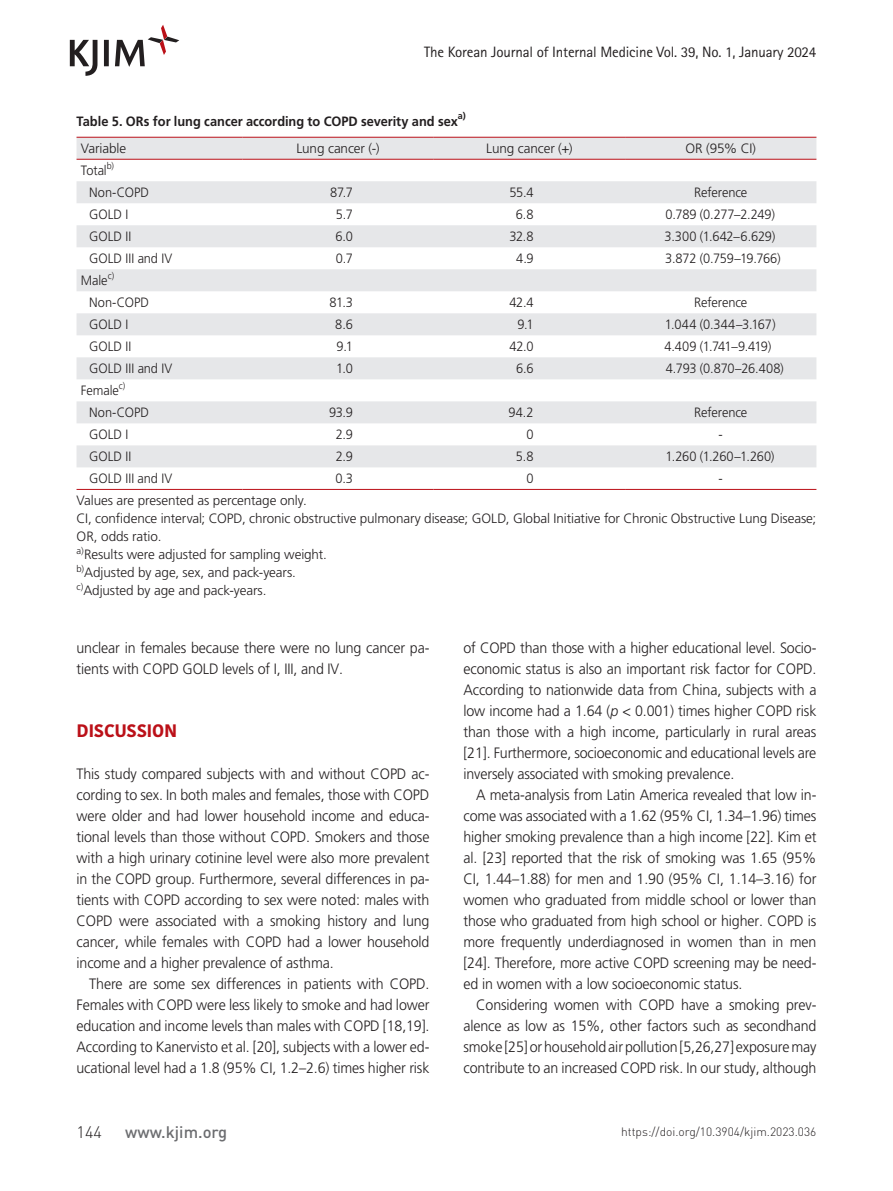
<style>
.page{position:relative;width:893px;height:1191px;background:#fff}
.page>*{position:absolute;margin:0;border:0;box-sizing:border-box;transform-origin:0 0}
.t1{font:700 18px "Kohinoor Bangla";letter-spacing:-.02em;color:#bb1018}
.t2{font:500 16.5px "DIN Pro";color:#6c6d70}
.t3{font:300 16.5px "DIN Pro";color:#231f20}
.t4{font:300 15px/21px "Frutiger LT Std";letter-spacing:-.01em;color:#231f20;text-align:justify;scale:.95 1}
.t5{font:15px "Rotis Sans Serif Std";letter-spacing:-.01em;color:#231f20}
.t6{font:300 13.5px/18px "Frutiger LT Std";letter-spacing:-.01em;color:#231f20}
.t7{font:300 13.5px/22px "Frutiger LT Std";letter-spacing:-.01em;color:#231f20;scale:.95 1}
.t8{font:300 13.5px "Frutiger LT Std";letter-spacing:.01em;color:#231f20;scale:.95 1}
.t9{font:700 13.5px "Frutiger LT Std";color:#231f20;scale:.95 1}
.t10{font:300 13.5px "Frutiger LT Std";letter-spacing:-.03em;color:#231f20;scale:.95 1}
.t11{font:300 13.5px "Frutiger LT Std";letter-spacing:-.065em;color:#231f20;scale:.95 1}
.t12{font:300 12px "DIN Pro";color:#231f20}
.t13{font:700 9.45px "Frutiger LT Std";color:#231f20;scale:.95 1}
.s1{font-style:italic}
</style>
<div class="page">
<svg style="left:70px;top:25px;width:109px;height:51px"></svg>
<svg style="left:77px;top:138px;width:739px;height:329px;fill:#e6e7e9"></svg>
<hr style="left:77px;top:137px;width:165px;height:1px;background:#bb1018">
<hr style="left:242px;top:137px;width:192px;height:1px;background:#bb1018">
<hr style="left:434px;top:137px;width:191px;height:1px;background:#bb1018">
<hr style="left:625px;top:137px;width:191px;height:1px;background:#bb1018">
<hr style="left:77px;top:159px;width:165px;height:1px;background:#bb1018">
<hr style="left:242px;top:159px;width:192px;height:1px;background:#bb1018">
<hr style="left:434px;top:159px;width:191px;height:1px;background:#bb1018">
<hr style="left:625px;top:159px;width:191px;height:1px;background:#bb1018">
<hr style="left:77px;top:489px;width:165px;height:1px;background:#bb1018">
<hr style="left:242px;top:489px;width:192px;height:1px;background:#bb1018">
<hr style="left:434px;top:489px;width:191px;height:1px;background:#bb1018">
<hr style="left:625px;top:489px;width:191px;height:1px;background:#bb1018">
<p class="t5" style="left:424px;top:43px;width:394px">The Korean Journal of Internal Medicine Vol. 39, No. 1, January 2024</p>
<p class="t13" style="left:458px;top:110px;width:10px">a)</p>
<p class="t9" style="left:77px;top:113px;width:403px">Table 5. ORs for lung cancer according to COPD severity and sex</p>
<p class="t6" style="left:81px;top:139px;width:47px">Variable</p>
<p class="t6" style="left:296px;top:139px;width:85px">Lung cancer (-)</p>
<p class="t6" style="left:486px;top:139px;width:88px">Lung cancer (+)</p>
<p class="t6" style="left:685px;top:139px;width:72px">OR (95% CI)</p>
<p class="t7" style="left:89px;top:159px;width:64px;text-indent:-9px">Total<sup>b)<br></sup>Non-COPD</p>
<p class="t7" style="left:330px;top:181px;width:26px">87.7</p>
<p class="t7" style="left:509px;top:181px;width:27px">55.4</p>
<p class="t7" style="left:694px;top:181px;width:57px">Reference</p>
<p class="t7" style="left:89px;top:203px;width:43px">GOLD I</p>
<p class="t7" style="left:336px;top:203px;width:20px">5.7</p>
<p class="t7" style="left:516px;top:203px;width:20px">6.8</p>
<p class="t7" style="left:665px;top:203px;width:117px">0.789 (0.277–2.249)</p>
<p class="t7" style="left:89px;top:225px;width:46px">GOLD II</p>
<p class="t7" style="left:335px;top:225px;width:20px">6.0</p>
<p class="t7" style="left:509px;top:225px;width:27px">32.8</p>
<p class="t7" style="left:664px;top:225px;width:118px">3.300 (1.642–6.629)</p>
<p class="t8" style="left:89px;top:250px;width:89px">GOLD III and IV</p>
<p class="t7" style="left:336px;top:247px;width:19px">0.7</p>
<p class="t7" style="left:516px;top:247px;width:20px">4.9</p>
<p class="t10" style="left:665px;top:250px;width:123px">3.872 (0.759–19.766)</p>
<p class="t7" style="left:89px;top:269px;width:64px;text-indent:-8px">Male<sup>c)<br></sup>Non-COPD</p>
<p class="t7" style="left:329px;top:291px;width:26px">81.3</p>
<p class="t7" style="left:509px;top:291px;width:27px">42.4</p>
<p class="t7" style="left:694px;top:291px;width:57px">Reference</p>
<p class="t7" style="left:89px;top:313px;width:43px">GOLD I</p>
<p class="t7" style="left:335px;top:313px;width:20px">8.6</p>
<p class="t7" style="left:517px;top:313px;width:19px">9.1</p>
<p class="t8" style="left:665px;top:316px;width:118px">1.044 (0.344–3.167)</p>
<p class="t7" style="left:89px;top:335px;width:46px">GOLD II</p>
<p class="t7" style="left:337px;top:335px;width:19px">9.1</p>
<p class="t7" style="left:510px;top:335px;width:27px">42.0</p>
<p class="t11" style="left:664px;top:338px;width:114px">4.409 (1.741–9.419)</p>
<p class="t8" style="left:89px;top:360px;width:89px">GOLD III and IV</p>
<p class="t7" style="left:336px;top:357px;width:19px">1.0</p>
<p class="t7" style="left:516px;top:357px;width:20px">6.6</p>
<p class="t7" style="left:666px;top:357px;width:126px">4.793 (0.870–26.408)</p>
<p class="t7" style="left:89px;top:379px;width:64px;text-indent:-8px">Female<sup>c)<br></sup>Non-COPD</p>
<p class="t7" style="left:329px;top:401px;width:27px">93.9</p>
<p class="t7" style="left:508px;top:401px;width:28px">94.2</p>
<p class="t7" style="left:694px;top:401px;width:57px">Reference</p>
<p class="t7" style="left:89px;top:423px;width:43px">GOLD I</p>
<p class="t7" style="left:336px;top:423px;width:19px">2.9</p>
<p class="t7" style="left:526px;top:423px;width:9px">0</p>
<p class="t7" style="left:719px;top:423px;width:6px">-</p>
<p class="t7" style="left:89px;top:445px;width:46px">GOLD II</p>
<p class="t7" style="left:336px;top:445px;width:19px">2.9</p>
<p class="t7" style="left:516px;top:445px;width:20px">5.8</p>
<p class="t7" style="left:665px;top:445px;width:116px">1.260 (1.260–1.260)</p>
<p class="t8" style="left:89px;top:470px;width:89px">GOLD III and IV</p>
<p class="t7" style="left:335px;top:467px;width:20px">0.3</p>
<p class="t7" style="left:526px;top:467px;width:9px">0</p>
<p class="t7" style="left:719px;top:467px;width:6px">-</p>
<p class="t6" style="left:77px;top:492px;width:741px">Values are presented as percentage only.<br>CI, confidence interval; COPD, chronic obstructive pulmonary disease; GOLD, Global Initiative for Chronic Obstructive Lung Disease; OR, odds ratio.<br><sup>a)</sup>Results were adjusted for sampling weight.<br><sup>b)</sup>Adjusted by age, sex, and pack-years.<br><sup>c)</sup>Adjusted by age and pack-years.</p>
<p class="t4" style="left:77px;top:637px;width:373px">unclear in females because there were no lung cancer pa&shy;tients with COPD GOLD levels of I, III, and IV.</p>
<p class="t1" style="left:77px;top:714px;width:102px">DISCUSSION</p>
<p class="t4" style="left:77px;top:763px;width:373px">This study compared subjects with and without COPD ac&shy;cording to sex. In both males and females, those with COPD were older and had lower household income and educa&shy;tional levels than those without COPD. Smokers and those with a high urinary cotinine level were also more prevalent in the COPD group. Furthermore, several differences in pa&shy;tients with COPD according to sex were noted: males with COPD were associated with a smoking history and lung cancer, while females with COPD had a lower household income and a higher prevalence of asthma.</p>
<p class="t4" style="left:77px;top:973px;width:373px;text-indent:13px">There are some sex differences in patients with COPD.<br>Females with COPD were less likely to smoke and had lower education and income levels than males with COPD [18,19].<br>According to Kanervisto et al. [20], subjects with a lower ed&shy;ucational level had a 1.8 (95% CI, 1.2–2.6) times higher risk</p>
<p class="t3" style="left:77px;top:1120px;width:27px">144</p>
<p class="t2" style="left:125px;top:1120px;width:104px">www.kjim.org</p>
<p class="t4" style="left:463px;top:637px;width:373px">of COPD than those with a higher educational level. Socio&shy;economic status is also an important risk factor for COPD.<br>According to nationwide data from China, subjects with a low income had a 1.64 (<span class="s1">p</span> &lt; 0.001) times higher COPD risk than those with a high income, particularly in rural areas [21]. Furthermore, socioeconomic and educational levels are inversely associated with smoking prevalence.</p>
<p class="t4" style="left:463px;top:784px;width:373px;text-indent:13px">A meta-analysis from Latin America revealed that low in&shy;come was associated with a 1.62 (95% CI, 1.34–1.96) times higher smoking prevalence than a high income [22]. Kim et al. [23] reported that the risk of smoking was 1.65 (95% CI, 1.44–1.88) for men and 1.90 (95% CI, 1.14–3.16) for women who graduated from middle school or lower than those who graduated from high school or higher. COPD is more frequently underdiagnosed in women than in men [24]. Therefore, more active COPD screening may be need&shy;ed in women with a low socioeconomic status.</p>
<p class="t4" style="left:463px;top:994px;width:373px;text-indent:13px">Considering women with COPD have a smoking prev&shy;alence as low as 15%, other factors such as secondhand smoke [25] or household air pollution [5,26,27] exposure may contribute to an increased COPD risk. In our study, although</p>
<p class="t12" style="left:621px;top:1123px;width:197px">https://doi.org/10.3904/kjim.2023.036</p>
</div>
